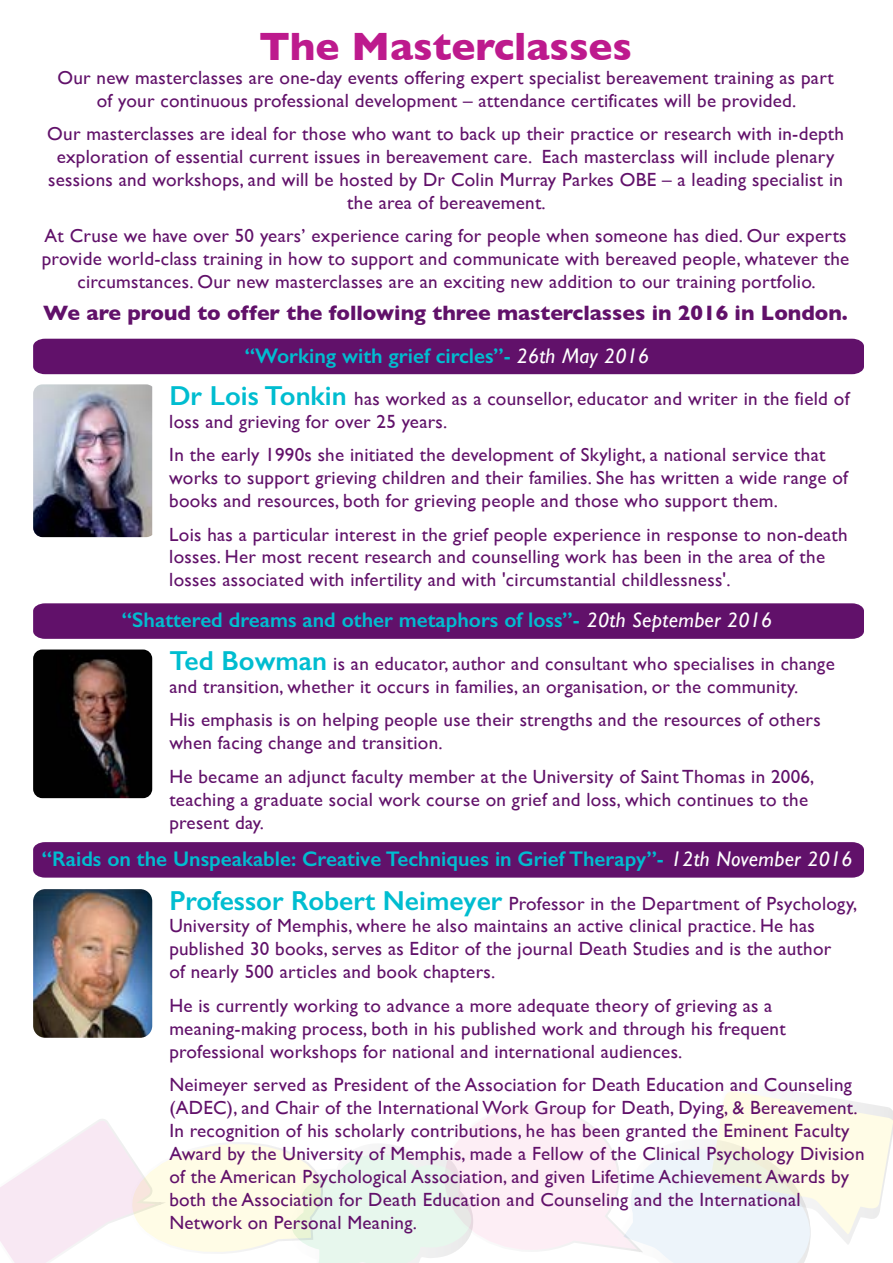
<style>
.page{position:relative;width:893px;height:1263px;background:#fff}
.page>*{position:absolute;margin:0;border:0;box-sizing:border-box;transform-origin:0 0}
.t1{font:700 40.35px "Gill Sans";color:#bd1a8d}
.t2{font:600 21.15px "Gill Sans";color:#00bdd0}
.t3{font:700 21.15px "Gill Sans";color:#61116a}
.t4{font:19.05px/23px "Gill Sans";letter-spacing:.015em;color:#61116a}
.s1{font-weight:400;font-style:italic;color:#fff}
.s2{font-weight:600;font-size:27.6px;color:#00bdd0}
</style>
<div class="page">
<div style="left:33px;top:339px;width:831px;height:35px;background:#61116a"></div>
<div style="left:33px;top:603px;width:831px;height:36px;background:#61116a"></div>
<div style="left:33px;top:842px;width:831px;height:36px;background:#61116a"></div>
<img style="left:33px;top:384px;width:119px;height:153px">
<svg style="left:0;top:1091px;width:893px;height:172px"></svg>
<img style="left:33px;top:649px;width:119px;height:149px">
<img style="left:33px;top:889px;width:119px;height:149px">
<h1 class="t1" style="left:259px;top:14px;width:375px">The Masterclasses</h1>
<p class="t4" style="left:57px;top:66px;width:778px;text-align:center">Our new masterclasses are one-day events offering expert specialist bereavement training as part of your continuous professional development – attendance certificates will be provided.</p>
<p class="t4" style="left:47px;top:122px;width:798px;text-align:center">Our masterclasses are ideal for those who want to back up their practice or research with in-depth exploration of essential current issues in bereavement care. Each masterclass will include plenary sessions and workshops, and will be hosted by Dr Colin Murray Parkes OBE – a leading specialist in the area of bereavement.</p>
<p class="t4" style="left:42px;top:224px;width:809px;text-align:center">At Cruse we have over 50 years’ experience caring for people when someone has died. Our experts provide world-class training in how to support and communicate with bereaved people, whatever the circumstances. Our new masterclasses are an exciting new addition to our training portfolio.</p>
<p class="t3" style="left:43px;top:296px;width:806px">We are proud to offer the following three masterclasses in 2016 in London.</p>
<p class="t2" style="left:245px;top:343px;width:406px">“Working with grief circles”- <span class="s1">26th May 2016</span></p>
<p class="t4" style="left:169px;top:387px;width:682px"><span class="s2">Dr Lois Tonkin</span> has worked as a counsellor, educator and writer in the field of loss and grieving for over 25 years.</p>
<p class="t4" style="left:169px;top:443px;width:680px">In the early 1990s she initiated the development of Skylight, a national service that works to support grieving children and their families. She has written a wide range of books and resources, both for grieving people and those who support them.</p>
<p class="t4" style="left:169px;top:522px;width:680px">Lois has a particular interest in the grief people experience in response to non-death losses. Her most recent research and counselling work has been in the area of the losses associated with infertility and with 'circumstantial childlessness'.</p>
<p class="t2" style="left:122px;top:607px;width:652px">“Shattered dreams and other metaphors of loss”- <span class="s1">20th September 2016</span></p>
<p class="t4" style="left:169px;top:652px;width:667px"><span class="s2">Ted Bowman</span> is an educator, author and consultant who specialises in change and transition, whether it occurs in families, an organisation, or the community.</p>
<p class="t4" style="left:169px;top:708px;width:653px">His emphasis is on helping people use their strengths and the resources of others when facing change and transition.</p>
<p class="t4" style="left:169px;top:765px;width:647px">He became an adjunct faculty member at the University of Saint Thomas in 2006, teaching a graduate social work course on grief and loss, which continues to the present day.</p>
<p class="t2" style="left:42px;top:846px;width:812px">“Raids on the Unspeakable: Creative Techniques in Grief Therapy”- <span class="s1">12th November 2016</span></p>
<p class="t4" style="left:169px;top:891px;width:690px"><span class="s2">Professor Robert Neimeyer</span> Professor in the Department of Psychology, University of Memphis, where he also maintains an active clinical practice. He has published 30 books, serves as Editor of the journal Death Studies and is the author<br>of nearly 500 articles and book chapters.</p>
<p class="t4" style="left:169px;top:994px;width:618px">He is currently working to advance a more adequate theory of grieving as a meaning-making process, both in his published work and through his frequent professional workshops for national and international audiences.</p>
<p class="t4" style="left:169px;top:1073px;width:697px">Neimeyer served as President of the Association for Death Education and Counseling (ADEC), and Chair of the International Work Group for Death, Dying, &amp; Bereavement.<br>In recognition of his scholarly contributions, he has been granted the Eminent Faculty Award by the University of Memphis, made a Fellow of the Clinical Psychology Division of the American Psychological Association, and given Lifetime Achievement Awards by both the Association for Death Education and Counseling and the International Network on Personal Meaning.</p>
</div>
